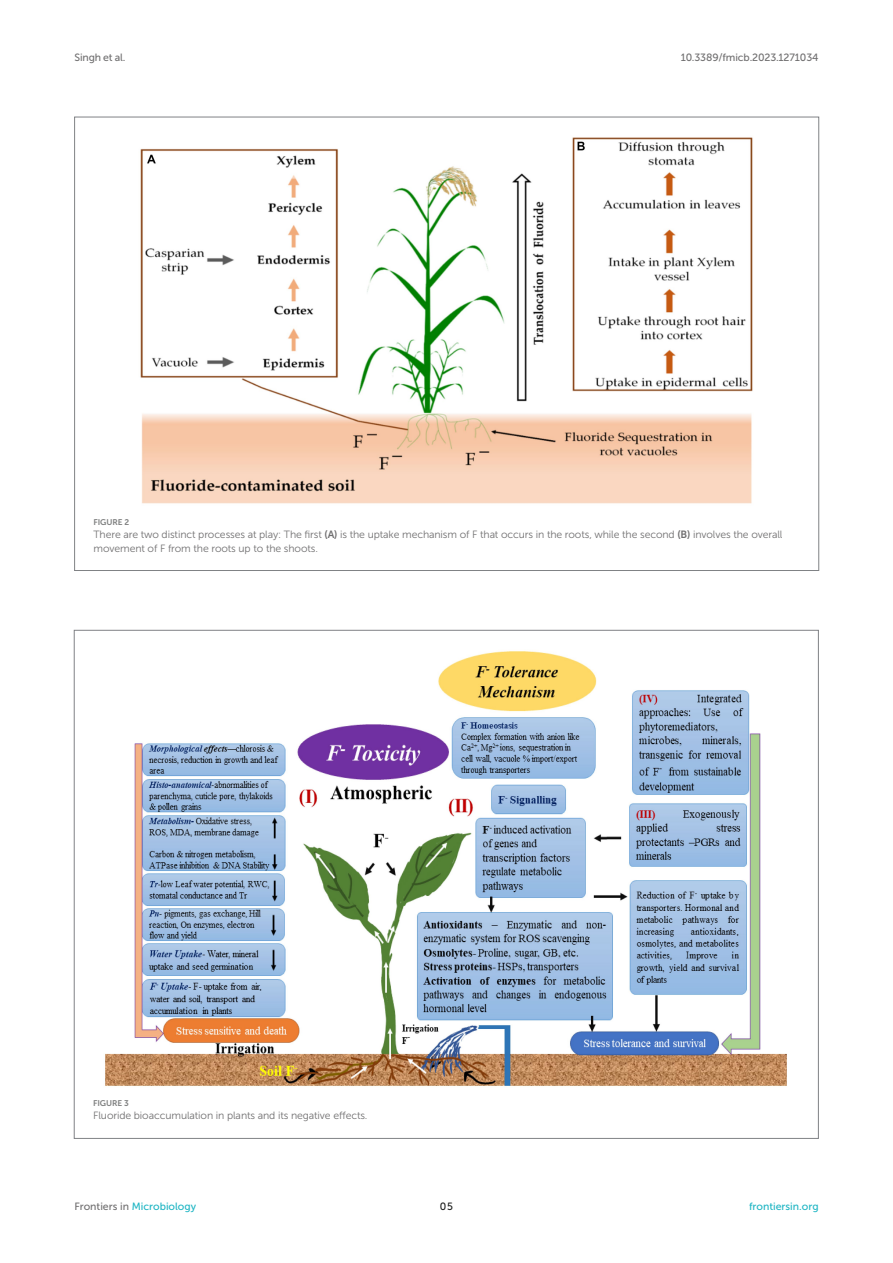
<style>
.page{position:relative;width:893px;height:1263px;background:#fff}
.page>*{position:absolute;margin:0;border:0;box-sizing:border-box;transform-origin:0 0}
.FIG_LEG{font:10.5px/13.5px "Museo Sans 300";letter-spacing:-.01em;color:#706f70}
.t1{font:10.5px "Museo Sans 500";color:#1db5c3}
.t2{font:10.5px "Museo Sans 500";letter-spacing:-.015em;color:#706f70}
.t3{font:10.5px "Museo Sans 500";color:#1b1c1b}
.FIG_HD{font:8.25px "Museo Sans 700";letter-spacing:-.01em;color:#7e7f7f}
.s1{font-family:"Museo Sans 700"}
.s2{color:#706f70}
</style>
<div class="page">
<img style="left:140px;top:137px;width:613px;height:367px">
<img style="left:105px;top:651px;width:682px;height:435px">
<p class="t2" style="left:74px;top:51px;width:53px">Singh et al.</p>
<p class="t2" style="left:681px;top:51px;width:139px">10.3389/fmicb.2023.1271034</p>
<p class="FIG_HD" style="left:94px;top:517px;width:37px">FIGURE 2</p>
<p class="FIG_LEG" style="left:94px;top:528px;width:690px">There are two distinct processes at play: The first <span class="s1">(A)</span> is the uptake mechanism of F that occurs in the roots, while the second <span class="s1">(B)</span> involves the overall movement of F from the roots up to the shoots.</p>
<p class="FIG_HD" style="left:93px;top:1098px;width:37px">FIGURE 3</p>
<p class="FIG_LEG" style="left:93px;top:1109px;width:276px">Fluoride bioaccumulation in plants and its negative effects.</p>
<p class="t1" style="left:74px;top:1200px;width:123px"><span class="s2">Frontiers in</span> Microbiology</p>
<p class="t3" style="left:440px;top:1200px;width:14px">05</p>
<p class="t1" style="left:749px;top:1200px;width:71px">frontiersin.org</p>
</div>
